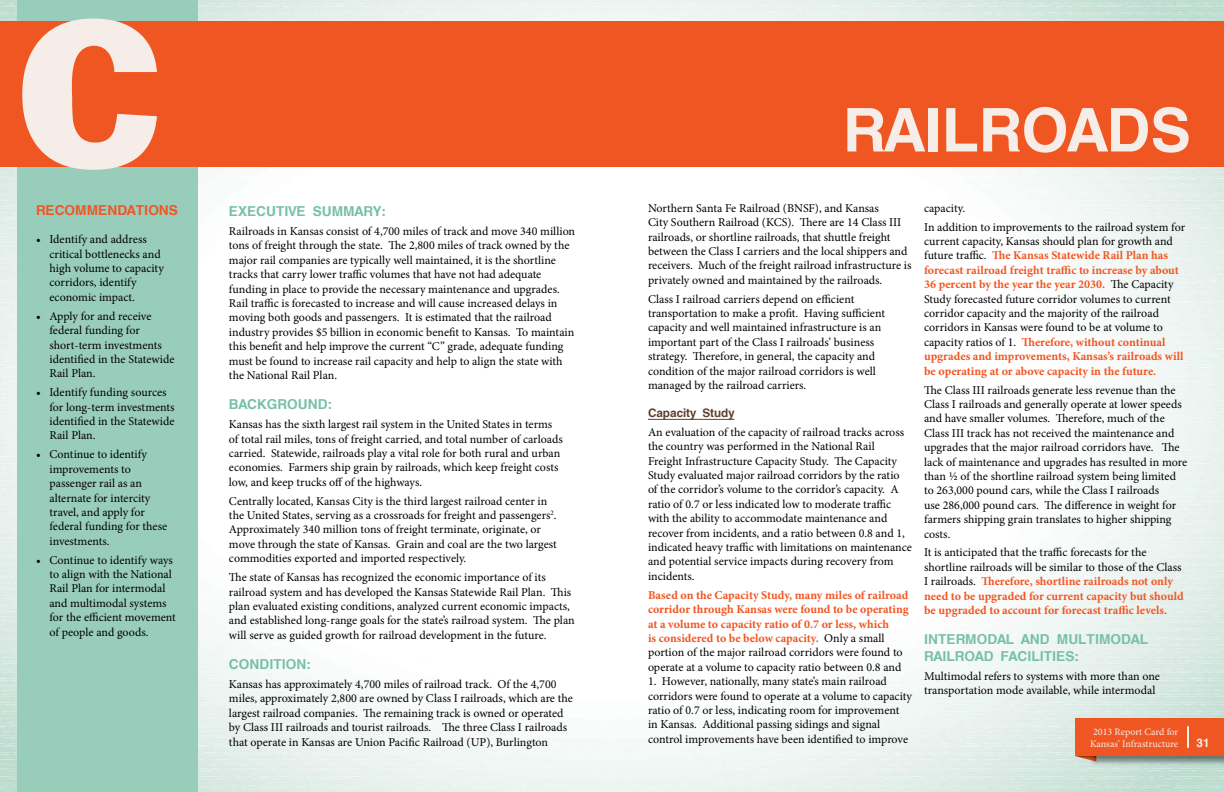
<style>
.page{position:relative;width:1224px;height:792px;background:#fff}
.page>*{position:absolute;margin:0;border:0;box-sizing:border-box;transform-origin:0 0}
.t1{font:186.5px "Library Gothic Heavy Regular SWFTE";color:#f7ede8;scale:1.25 1}
.t2{font:700 62px "New Zurica";color:#f7ede8}
.t3{font:700 14px/16.8px "New Zurica";color:#77c0a8}
.t4{font:700 14px "New Zurica";color:#f05622}
.t5{font:12px/14.4px "Minion Pro";color:#000}
.t6{font:700 12px/14.4px "Minion Pro";color:#f05622}
.t7{font:700 12px "New Zurica";color:#5e412f}
.t8{font:700 12px "New Zurica";color:#f7ede8}
.t9{font:10px/12px "Minion Pro";color:#f7ede8;text-align:center}
.s1{font-weight:400;color:#000}
</style>
<div class="page">
<img style="left:0;top:0;width:1224px;height:792px">
<svg style="left:1075px;top:756px;width:13px;height:6px"></svg>
<div style="left:1088px;top:718px;width:136px;height:48px;background:#000;opacity:.47"></div>
<div style="left:1075px;top:719px;width:149px;height:37px;background:#f05622"></div>
<svg style="left:1188px;top:726px;width:1px;height:22px"></svg>
<div style="left:17px;top:0;width:180px;height:792px;background:#99cdbb"></div>
<div style="left:0;top:21px;width:1224px;height:145px;background:#f05622"></div>
<hr style="left:648px;top:419px;width:86px;height:1px;background:#5e412f">
<h1 class="t1" style="left:20px;top:-30px;width:116px">C</h1>
<p class="t4" style="left:36px;top:202px;width:40px">RECOMMENDA</p>
<p class="t4" style="left:136px;top:202px;width:18px">TIONS</p>
<p class="t5" style="left:50px;top:232px;width:116px;text-indent:-14px">• Identify and address critical bottlenecks and high volume to capacity corridors, identify economic impact.</p>
<p class="t5" style="left:50px;top:309px;width:126px;text-indent:-14px">• Apply for and receive federal funding for short-term investments identified in the Statewide<br>Rail Plan.</p>
<p class="t5" style="left:50px;top:385px;width:127px;text-indent:-14px">• Identify funding sources for long-term investments identified in the Statewide<br>Rail Plan.</p>
<p class="t5" style="left:50px;top:447px;width:119px;text-indent:-14px">• Continue to identify improvements to passenger rail as an alternate for intercity travel, and apply for federal funding for these investments.</p>
<p class="t5" style="left:50px;top:553px;width:128px;text-indent:-14px">• Continue to identify ways to align with the National<br>Rail Plan for intermodal and multimodal systems for the efficient movement of people and goods.</p>
<p class="t3" style="left:229px;top:203px;width:10px">EXE</p>
<p class="t3" style="left:256px;top:203px;width:36px">CUTIVE</p>
<p class="t3" style="left:313px;top:203px;width:11px">SUMMARY</p>
<p class="t3" style="left:381px;top:203px;width:6px">:</p>
<p class="t5" style="left:229px;top:224px;width:348px">Railroads in Kansas consist of 4,700 miles of track and move 340 million tons of freight through the state. The 2,800 miles of track owned by the major rail companies are typically well maintained, it is the shortline tracks that carry lower traffic volumes that have not had adequate funding in place to provide the necessary maintenance and upgrades.<br>Rail traffic is forecasted to increase and will cause increased delays in moving both goods and passengers. It is estimated that the railroad industry provides $5 billion in economic benefit to Kansas. To maintain this benefit and help improve the current “C” grade, adequate funding must be found to increase rail capacity and help to align the state with the National Rail Plan.</p>
<p class="t3" style="left:229px;top:396px;width:105px">BACKGROUND:</p>
<p class="t5" style="left:229px;top:417px;width:335px">Kansas has the sixth largest rail system in the United States in terms of total rail miles, tons of freight carried, and total number of carloads carried. Statewide, railroads play a vital role for both rural and urban economies. Farmers ship grain by railroads, which keep freight costs low, and keep trucks off of the highways.</p>
<p class="t5" style="left:229px;top:494px;width:329px">Centrally located, Kansas City is the third largest railroad center in the United States, serving as a crossroads for freight and passengers<sup>2</sup>.<br>Approximately 340 million tons of freight terminate, originate, or move through the state of Kansas. Grain and coal are the two largest commodities exported and imported respectively.</p>
<p class="t5" style="left:229px;top:570px;width:347px">The state of Kansas has recognized the economic importance of its railroad system and has developed the Kansas Statewide Rail Plan. This plan evaluated existing conditions, analyzed current economic impacts, and established long-range goals for the state’s railroad system. The plan will serve as guided growth for railroad development in the future.</p>
<p class="t3" style="left:229px;top:656px;width:84px">CONDITION:</p>
<p class="t5" style="left:229px;top:677px;width:346px">Kansas has approximately 4,700 miles of railroad track. Of the 4,700 miles, approximately 2,800 are owned by Class I railroads, which are the largest railroad companies. The remaining track is owned or operated by Class III railroads and tourist railroads. The three Class I railroads that operate in Kansas are Union Pacific Railroad (UP), Burlington</p>
<h2 class="t2" style="left:843px;top:94px;width:39px">RAILROADS</h2>
<p class="t5" style="left:648px;top:201px;width:265px">Northern Santa Fe Railroad (BNSF), and Kansas<br>City Southern Railroad (KCS). There are 14 Class III railroads, or shortline railroads, that shuttle freight between the Class I carriers and the local shippers and receivers. Much of the freight railroad infrastructure is privately owned and maintained by the railroads.</p>
<p class="t5" style="left:648px;top:292px;width:239px">Class I railroad carriers depend on efficient transportation to make a profit. Having sufficient capacity and well maintained infrastructure is an important part of the Class I railroads’ business strategy. Therefore, in general, the capacity and condition of the major railroad corridors is well managed by the railroad carriers.</p>
<p class="t7" style="left:648px;top:406px;width:88px">CAPACITY STUDY</p>
<p class="t5" style="left:648px;top:425px;width:265px">An evaluation of the capacity of railroad tracks across the country was performed in the National Rail Freight Infrastructure Capacity Study. The Capacity Study evaluated major railroad corridors by the ratio of the corridor’s volume to the corridor’s capacity. A ratio of 0.7 or less indicated low to moderate traffic with the ability to accommodate maintenance and recover from incidents, and a ratio between 0.8 and 1, indicated heavy traffic with limitations on maintenance and potential service impacts during recovery from incidents.</p>
<p class="t6" style="left:648px;top:588px;width:262px">Based on the Capacity Study, many miles of railroad corridor through Kansas were found to be operating at a volume to capacity ratio of 0.7 or less, which<br>is considered to be below capacity. <span class="s1">Only a small portion of the major railroad corridors were found to operate at a volume to capacity ratio between 0.8 and</span></p>
<p class="t5" style="left:648px;top:674px;width:266px">1. However, nationally, many state’s main railroad corridors were found to operate at a volume to capacity ratio of 0.7 or less, indicating room for improvement in Kansas. Additional passing sidings and signal control improvements have been identified to improve</p>
<p class="t5" style="left:924px;top:199px;width:263px;line-height:18.9px">capacity.<br>In addition to improvements to the railroad system for</p>
<p class="t6" style="left:924px;top:234px;width:261px"><span class="s1">current capacity, Kansas should plan for growth and future traffic.</span> The Kansas Statewide Rail Plan has forecast railroad freight traffic to increase by about 36 percent by the year the year 2030. <span class="s1">The Capacity Study forecasted future corridor volumes to current corridor capacity and the majority of the railroad corridors in Kansas were found to be at volume to capacity ratios of 1.</span> Therefore, without continual upgrades and improvements, Kansas’s railroads will be operating at or above capacity in the future.</p>
<p class="t5" style="left:924px;top:383px;width:265px">The Class III railroads generate less revenue than the Class I railroads and generally operate at lower speeds and have smaller volumes. Therefore, much of the Class III track has not received the maintenance and upgrades that the major railroad corridors have. The lack of maintenance and upgrades has resulted in more than ½ of the shortline railroad system being limited to 263,000 pound cars, while the Class I railroads<br>use 286,000 pound cars. The difference in weight for farmers shipping grain translates to higher shipping costs.</p>
<p class="t6" style="left:924px;top:545px;width:261px"><span class="s1">It is anticipated that the traffic forecasts for the shortline railroads will be similar to those of the Class I railroads.</span> Therefore, shortline railroads not only need to be upgraded for current capacity but should be upgraded to account for forecast traffic levels.</p>
<p class="t3" style="left:924px;top:631px;width:225px">INTERMODAL AND MULTIMODAL<br>RAILROAD FACILITIES:</p>
<p class="t5" style="left:924px;top:669px;width:237px">Multimodal refers to systems with more than one transportation mode available, while intermodal</p>
<p class="t9" style="left:1090px;top:726px;width:90px">2013 Report Card for<br>Kansas’ Infrastructure</p>
<p class="t8" style="left:1197px;top:736px;width:15px">31</p>
</div>
